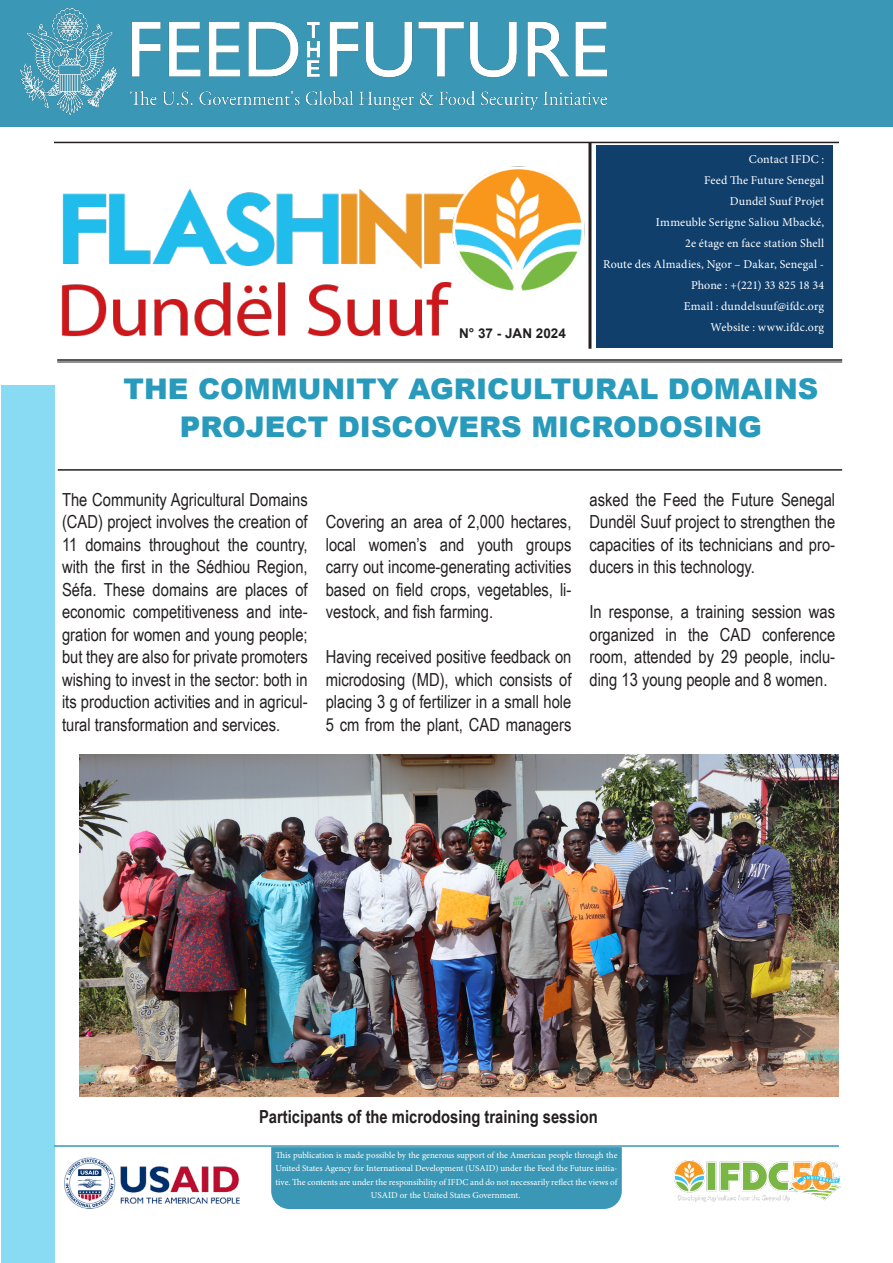
<style>
.page{position:relative;width:893px;height:1263px;background:#fff}
.page>*{position:absolute;margin:0;border:0;box-sizing:border-box;transform-origin:0 0}
.t1{font:900 28.5px/37.5px "Arial";color:#289abb;text-align:center}
.t2{font:18px/22.5px "Arial Narrow";color:#231f20;text-align:justify}
.t3{font:700 18px "Arial Narrow";color:#231f20}
.t4{font:700 13.5px "Arial";color:#231f20}
.t5{font:12px/21px "Minion Pro";letter-spacing:.01em;color:#fff;text-align:right}
.t6{font:9px/13.5px "Minion Pro";color:#fff;text-align:center}
</style>
<div class="page">
<div style="left:0;top:0;width:893px;height:126px;background:#3a97b5"></div>
<img style="left:21px;top:9px;width:585px;height:105px">
<img style="left:61px;top:167px;width:531px;height:181px">
<hr style="left:54px;top:142px;width:785px;height:1px;background:#231f20">
<hr style="left:588px;top:142px;width:3px;height:207px;background:#231f20">
<div style="left:596px;top:145px;width:237px;height:203px;background:#103f6c"></div>
<div style="left:1px;top:385px;width:54px;height:878px;background:#88dbf3"></div>
<hr style="left:54px;top:1145px;width:785px;height:2px;background:#3a97b5">
<div style="left:271px;top:1147px;width:351px;height:62px;background:#3a97b5"></div>
<img style="left:54px;top:1145px;width:190px;height:64px">
<img style="left:674px;top:1161px;width:166px;height:40px">
<hr style="left:57px;top:362px;width:785px;height:1px;background:#231f20">
<hr style="left:57px;top:359px;width:785px;height:2px;background:#231f20">
<hr style="left:58px;top:469px;width:784px;height:2px;background:#231f20">
<img style="left:80px;top:754px;width:759px;height:342px">
<p class="t4" style="left:459px;top:324px;width:108px">N° 37 - JAN 2024</p>
<p class="t5" style="left:749px;top:148px;width:77px">Contact IFDC :</p>
<p class="t5" style="left:704px;top:169px;width:122px">Feed The Future Senegal</p>
<p class="t5" style="left:730px;top:190px;width:96px">Dundël Suuf Projet</p>
<p class="t5" style="left:656px;top:211px;width:170px">Immeuble Serigne Saliou Mbacké,</p>
<p class="t5" style="left:685px;top:232px;width:141px">2e étage en face station Shell</p>
<p class="t5" style="left:603px;top:253px;width:222px">Route des Almadies, Ngor – Dakar, Senegal -<br>Phone : +(221) 33 825 18 34</p>
<p class="t5" style="left:684px;top:295px;width:142px">Email : dundelsuuf@ifdc.org</p>
<p class="t5" style="left:710px;top:316px;width:115px">Website : www.ifdc.org</p>
<p class="t1" style="left:124px;top:369px;width:696px">THE COMMUNITY AGRICULTURAL DOMAINS<br>PROJECT DISCOVERS MICRODOSING</p>
<p class="t2" style="left:62px;top:487px;width:247px">The Community Agricultural Domains (CAD) project involves the creation of 11 domains throughout the country, with the first in the Sédhiou Region, Séfa. These domains are places of economic competitiveness and inte&shy;gration for women and young people; but they are also for private promoters wishing to invest in the sector: both in its production activities and in agricul&shy;tural transformation and services.</p>
<p class="t2" style="left:326px;top:510px;width:247px">Covering an area of 2,000 hectares, local women’s and youth groups carry out income-generating activities based on field crops, vegetables, li&shy;vestock, and fish farming.</p>
<p class="t2" style="left:326px;top:645px;width:247px">Having received positive feedback on microdosing (MD), which consists of placing 3 g of fertilizer in a small hole 5 cm from the plant, CAD managers</p>
<p class="t2" style="left:589px;top:487px;width:247px">asked the Feed the Future Senegal Dundël Suuf project to strengthen the capacities of its technicians and pro&shy;ducers in this technology.</p>
<p class="t2" style="left:589px;top:600px;width:247px">In response, a training session was organized in the CAD conference room, attended by 29 people, inclu&shy;ding 13 young people and 8 women.</p>
<p class="t3" style="left:259px;top:1103px;width:340px">Participants of the microdosing training session</p>
<p class="t6" style="left:275px;top:1148px;width:344px">This publication is made possible by the generous support of the American people through the United States Agency for International Development (USAID) under the Feed the Future initia&shy;tive. The contents are under the responsibility of IFDC and do not necessarily reflect the views of USAID or the United States Government.</p>
</div>
